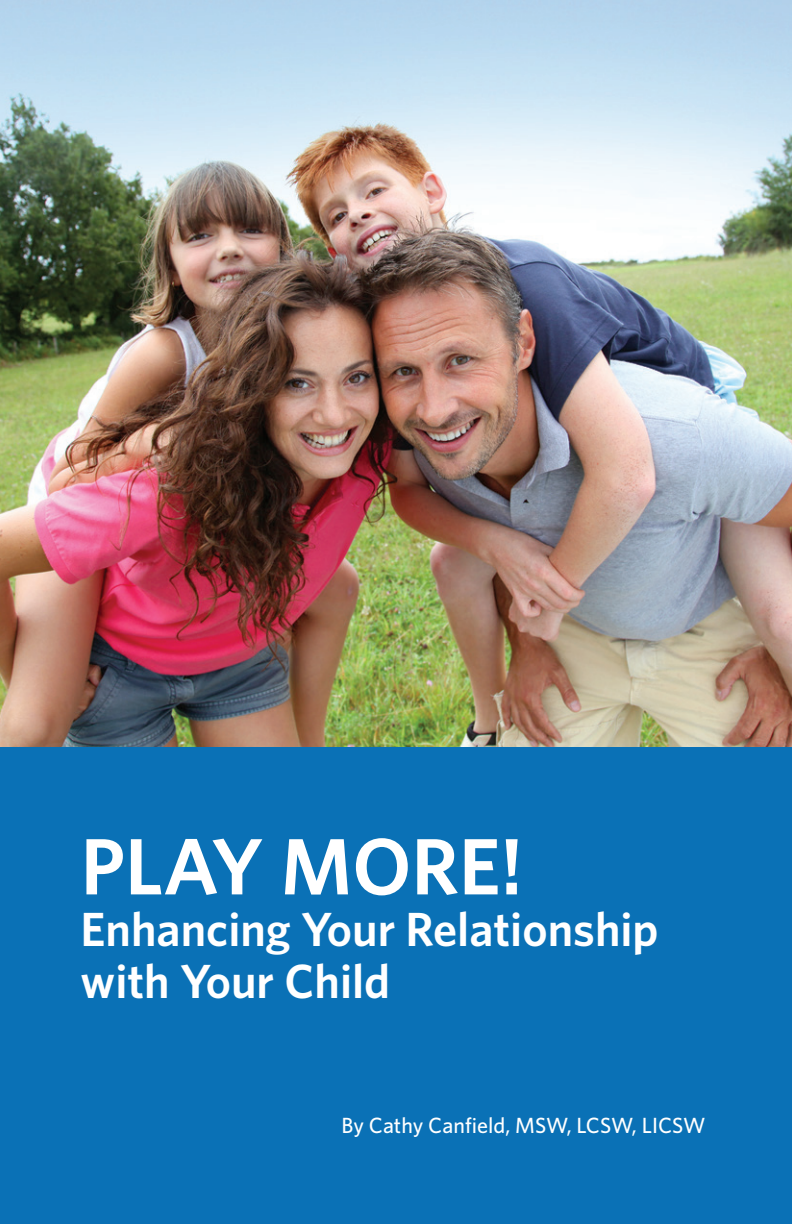
<style>
.page{position:relative;width:792px;height:1224px;background:#fff}
.page>*{position:absolute;margin:0;border:0;box-sizing:border-box;transform-origin:0 0}
.t1{font:600 80px "Whitney";color:#fff}
.t2{font:600 48px/52px "Whitney";color:#fff}
.t3{font:500 22px "Whitney";color:#fff}
</style>
<div class="page">
<img style="left:0;top:0;width:792px;height:747px">
<div style="left:0;top:747px;width:792px;height:477px;background:#0a71b6"></div>
<p class="t1" style="left:81px;top:818px;width:444px">PLAY MORE!</p>
<p class="t2" style="left:81px;top:902px;width:579px">Enhancing Your Relationship with Your Child</p>
<p class="t3" style="left:342px;top:1112px;width:366px">By Cathy Canfield, MSW, LCSW, LICSW</p>
</div>
